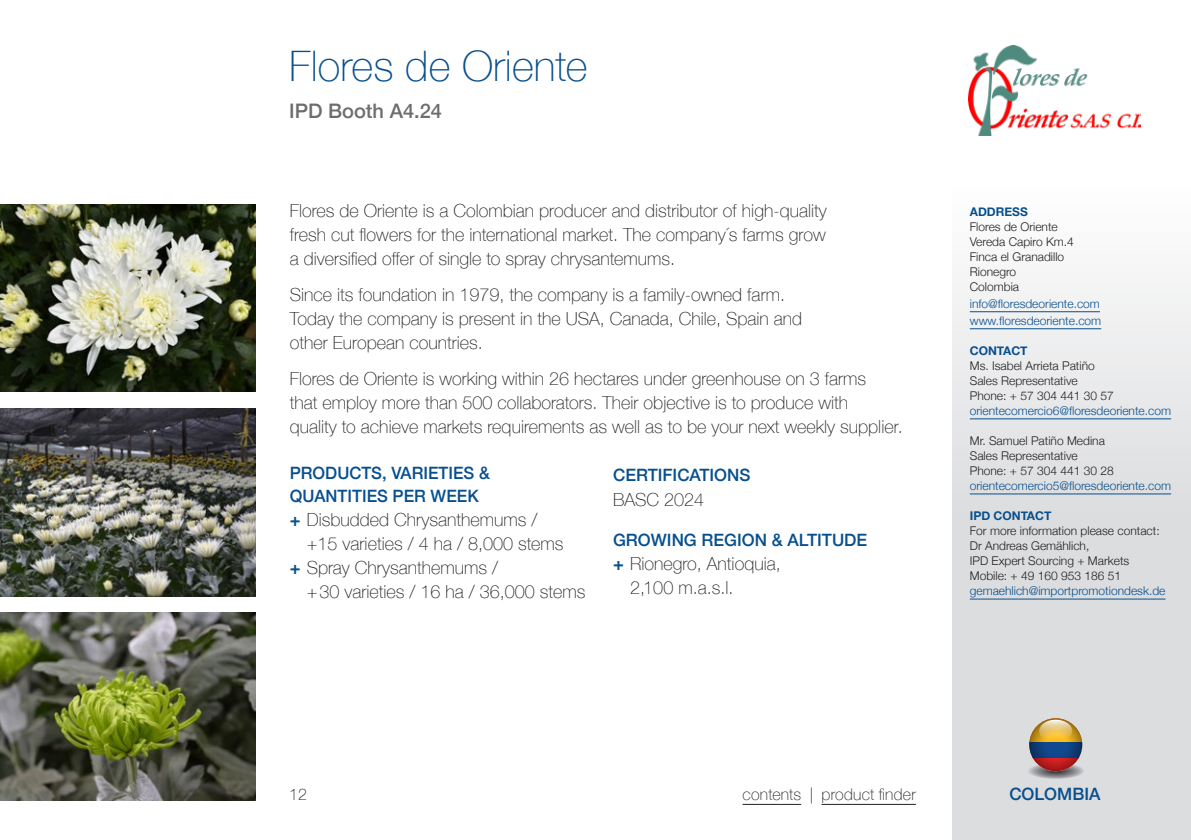
<style>
.page{position:relative;width:1191px;height:840px;background:#fff}
.page>*{position:absolute;margin:0;border:0;box-sizing:border-box;transform-origin:0 0}
.t1{font:100 42px "Helvetica Neue";color:#074f8e}
.t2{font:500 20px "Helvetica Neue";color:#6c6d70}
.t3{font:100 18px/24px "Helvetica Neue";color:#231f20}
.t4{font:500 17px/22px "Helvetica Neue";color:#074f8e}
.t5{font:100 16px "Helvetica Neue";letter-spacing:.015em;color:#231f20}
.t6{font:300 12px/15px "Helvetica Neue";color:#231f20}
.t7{font:300 12px/17px "Helvetica Neue";color:#074f8e}
.t8{font:700 12px "Helvetica Neue";color:#074f8e}
.s1{font-weight:700;color:#074f8e}
</style>
<div class="page">
<div style="left:952px;top:187px;width:239px;height:652px;background:linear-gradient(to bottom,#f5f5f6,#d3d4d7)"></div>
<svg style="left:1027px;top:761px;width:57px;height:17px"></svg>
<div style="left:1029px;top:717px;width:53px;height:24px;background:#dcdddf"></div>
<svg style="left:1029px;top:749px;width:53px;height:9px"></svg>
<svg style="left:1029px;top:758px;width:53px;height:12px"></svg>
<svg style="left:1029px;top:717px;width:53px;height:53px;background:#5e4854"></svg>
<svg style="left:1039px;top:719px;width:33px;height:22px"></svg>
<hr style="left:1190px;top:612px;width:1px;height:187px;background:#d1d2d4">
<hr style="left:1190px;top:204px;width:1px;height:187px;background:#d1d2d4">
<hr style="left:1190px;top:408px;width:1px;height:187px;background:#d1d2d4">
<img style="left:0;top:204px;width:255px;height:187px">
<img style="left:0;top:408px;width:255px;height:188px">
<img style="left:0;top:612px;width:255px;height:187px">
<hr style="left:969px;top:311px;width:131px;height:1px;background:#074f8e">
<hr style="left:969px;top:328px;width:132px;height:1px;background:#074f8e">
<hr style="left:969px;top:418px;width:202px;height:1px;background:#074f8e">
<hr style="left:969px;top:493px;width:202px;height:1px;background:#074f8e">
<hr style="left:969px;top:598px;width:196px;height:1px;background:#074f8e">
<img style="left:969px;top:46px;width:171px;height:90px">
<hr style="left:742px;top:803px;width:59px;height:1px;background:#231f20">
<hr style="left:821px;top:803px;width:95px;height:1px;background:#231f20">
<h1 class="t1" style="left:289px;top:34px;width:300px">Flores de Oriente</h1>
<p class="t2" style="left:289px;top:95px;width:154px">IPD Booth A4.24</p>
<p class="t3" style="left:290px;top:198px;width:538px;text-align:justify">Flores de Oriente is a Colombian producer and distributor of high-quality fresh cut flowers for the international market. The company´s farms grow a diversified offer of single to spray chrysantemums.</p>
<p class="t3" style="left:290px;top:282px;width:514px">Since its foundation in 1979, the company is a family-owned farm.<br>Today the company is present in the USA, Canada, Chile, Spain and other European countries.</p>
<p class="t3" style="left:290px;top:366px;width:614px">Flores de Oriente is working within 26 hectares under greenhouse on 3 farms<br>that employ more than 500 collaborators. Their objective is to produce with<br>quality to achieve markets requirements as well as to be your next weekly supplier.</p>
<p class="t4" style="left:290px;top:461px;width:201px">PRODUCTS, VARIETIES &amp;<br>QUANTITIES PER WEEK</p>
<p class="t3" style="left:290px;top:506px;width:249px"><span class="s1">+</span> Disbudded Chrysanthemums /</p>
<p class="t3" style="left:307px;top:530px;width:258px">+15 varieties / 4 ha / 8,000 stems</p>
<p class="t3" style="left:290px;top:554px;width:210px"><span class="s1">+</span> Spray Chrysanthemums /</p>
<p class="t3" style="left:307px;top:578px;width:280px">+30 varieties / 16 ha / 36,000 stems</p>
<p class="t4" style="left:613px;top:463px;width:139px">CERTIFICATIONS</p>
<p class="t3" style="left:613px;top:486px;width:93px">BASC 2024</p>
<p class="t4" style="left:613px;top:527px;width:256px">GROWING REGION &amp; ALTITUDE</p>
<p class="t3" style="left:630px;top:550px;width:152px;text-indent:-17px"><span class="s1">+</span> Rionegro, Antioquia,<br>2,100 m.a.s.l.</p>
<p class="t8" style="left:969px;top:202px;width:60px">ADDRESS</p>
<p class="t6" style="left:969px;top:218px;width:106px">Flores de Oriente<br>Vereda Capiro Km.4<br>Finca el Granadillo<br>Rionegro<br>Colombia</p>
<p class="t7" style="left:969px;top:294px;width:133px">info@floresdeoriente.com www.floresdeoriente.com</p>
<p class="t8" style="left:969px;top:341px;width:59px">CONTACT</p>
<p class="t6" style="left:969px;top:357px;width:145px">Ms. Isabel Arrieta Patiño<br>Sales Representative<br>Phone: + 57 304 441 30 57</p>
<p class="t7" style="left:969px;top:401px;width:203px">orientecomercio6@floresdeoriente.com</p>
<p class="t6" style="left:969px;top:432px;width:145px">Mr. Samuel Patiño Medina<br>Sales Representative<br>Phone: + 57 304 441 30 28</p>
<p class="t7" style="left:969px;top:476px;width:203px">orientecomercio5@floresdeoriente.com</p>
<p class="t8" style="left:969px;top:506px;width:83px">IPD CONTACT</p>
<p class="t6" style="left:969px;top:522px;width:191px">For more information please contact:<br>Dr Andreas Gemählich,<br>IPD Expert Sourcing + Markets<br>Mobile: + 49 160 953 186 51</p>
<p class="t7" style="left:969px;top:581px;width:197px">gemaehlich@importpromotiondesk.de</p>
<p class="t5" style="left:289px;top:782px;width:19px">12</p>
<p class="t4" style="left:1009px;top:781px;width:93px">COLOMBIA</p>
<p class="t5" style="left:742px;top:782px;width:175px">contents | product finder</p>
</div>
